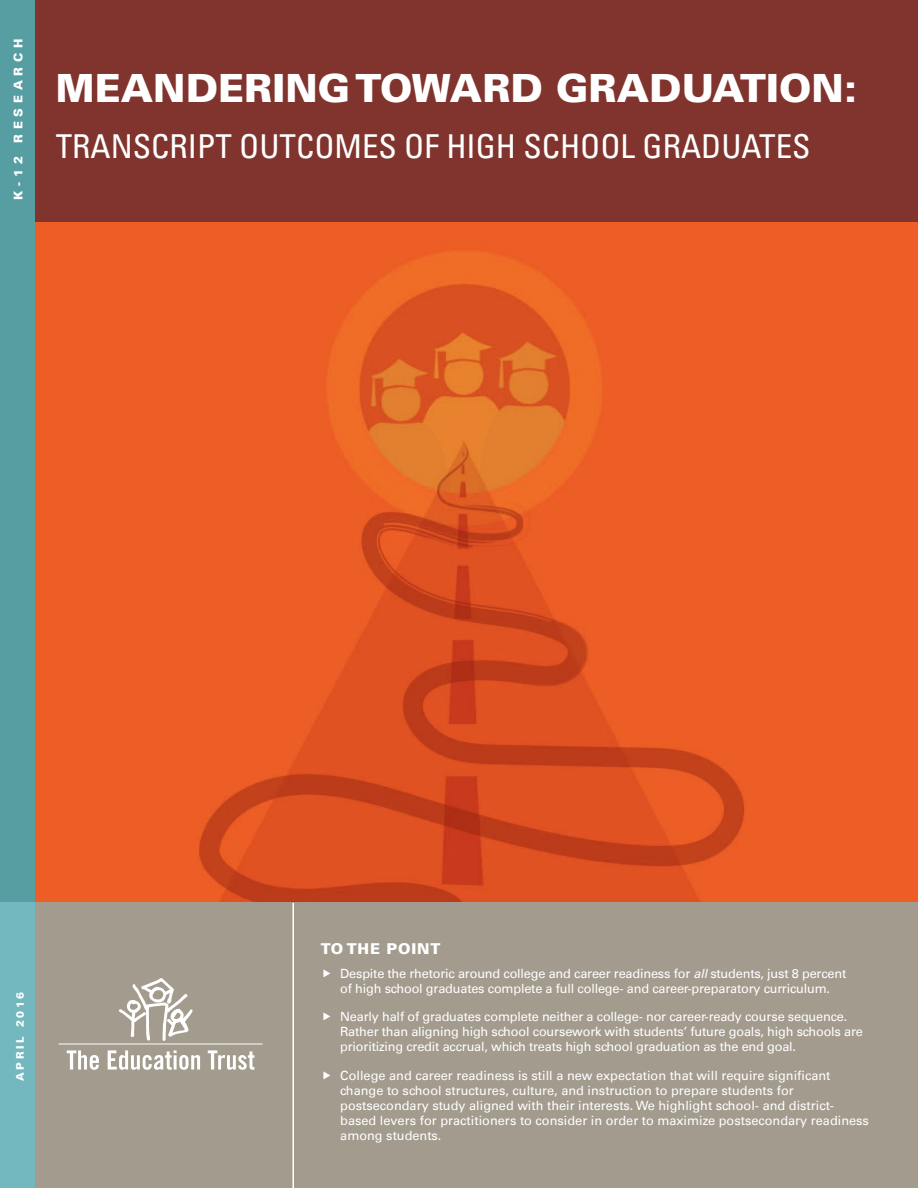
<style>
.page{position:relative;width:918px;height:1188px;background:#fff}
.page>*{position:absolute;margin:0;border:0;box-sizing:border-box;transform-origin:0 0}
.t1{font:900 39px "Univers LT";color:#fff}
.t2{font:condensed 33px "Univers LT";color:#fff}
.t3{font:900 15px "Univers LT";letter-spacing:.05em;color:#fff}
.t4{font:12.75px/15px "Univers LT";letter-spacing:-.015em;color:#fff}
.t5{font:900 12px "Univers LT";letter-spacing:.4em;color:#fff}
.t6{font:900 10.5px "Univers LT";letter-spacing:.26em;color:#fff}
.s1{font-style:italic}
</style>
<div class="page">
<div style="left:0;top:189px;width:918px;height:745px;background:#ed5d25"></div>
<img style="left:104px;top:251px;width:710px;height:652px">
<div style="left:35px;top:0;width:883px;height:222px;background:#80342d"></div>
<div style="left:0;top:0;width:35px;height:1188px;background:#579ea3"></div>
<div style="left:0;top:903px;width:918px;height:285px;background:#a29b8e"></div>
<svg style="left:67px;top:1050px;width:32px;height:20px"></svg>
<svg style="left:108px;top:1050px;width:92px;height:20px"></svg>
<svg style="left:208px;top:1050px;width:46px;height:20px"></svg>
<svg style="left:119px;top:978px;width:74px;height:63px"></svg>
<hr style="left:59px;top:1044px;width:203px;height:1px;background:#fff">
<hr style="left:292px;top:903px;width:2px;height:285px;background:#fff">
<div style="left:0;top:903px;width:35px;height:285px;background:#72b8be"></div>
<p class="t5" style="left:11px;top:200px;width:163px;rotate:-90deg">K-12 RESEARCH</p>
<h1 class="t1" style="left:56px;top:64px;width:803px">MEANDERING TOWARD GRADUATION:</h1>
<h2 class="t2" style="left:56px;top:125px;width:756px">TRANSCRIPT OUTCOMES OF HIGH SCHOOL GRADUATES</h2>
<p class="t6" style="left:13px;top:1081px;width:90px;rotate:-90deg">APRIL 2016</p>
<p class="t3" style="left:321px;top:939px;width:121px">TO THE POINT</p>
<p class="t4" style="left:340px;top:966px;width:508px">Despite the rhetoric around college and career readiness for <span class="s1">all</span> students, just 8 percent of high school graduates complete a full college- and career-preparatory curriculum.</p>
<p class="t4" style="left:340px;top:1009px;width:524px">Nearly half of graduates complete neither a college- nor career-ready course sequence.<br>Rather than aligning high school coursework with students’ future goals, high schools are prioritizing credit accrual, which treats high school graduation as the end goal.</p>
<p class="t4" style="left:340px;top:1068px;width:530px">College and career readiness is still a new expectation that will require significant change to school structures, culture, and instruction to prepare students for postsecondary study aligned with their interests. We highlight school- and district&shy;based levers for practitioners to consider in order to maximize postsecondary readiness among students.</p>
</div>
